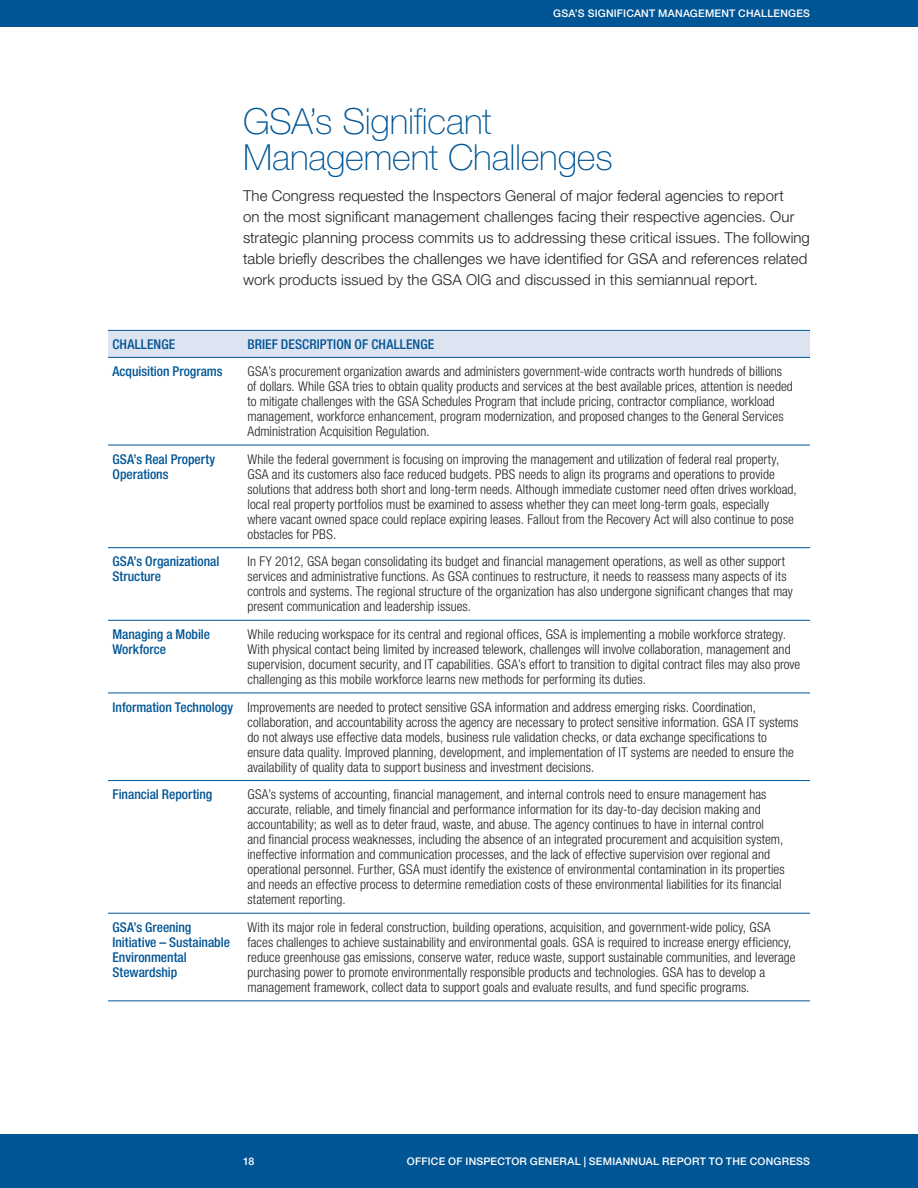
<style>
.page{position:relative;width:918px;height:1188px;background:#fff}
.page>*{position:absolute;margin:0;border:0;box-sizing:border-box;transform-origin:0 0}
._2_subhead{font:100 36px/36px "Helvetica Neue LT Std";letter-spacing:-.005em;color:#005595}
._3_text{font:300 15px/21px "Helvetica Neue LT Std";letter-spacing:.005em;color:#231f20}
._8_table_text{font:300 condensed 13.5px/15px "Helvetica Neue LT Std";letter-spacing:.005em;color:#231f20}
._9_table_heads{font:500 condensed 13.5px/15px "Helvetica Neue LT Std";color:#005595}
.t1{font:500 10.5px "Helvetica Neue LT Std";letter-spacing:.02em;color:#fff}
</style>
<div class="page">
<div style="left:108px;top:331px;width:702px;height:26px;background:#dde3f0"></div>
<hr style="left:108px;top:445px;width:135px;height:1px;background:#005595">
<hr style="left:243px;top:445px;width:567px;height:1px;background:#005595">
<hr style="left:108px;top:547px;width:135px;height:1px;background:#005595">
<hr style="left:243px;top:547px;width:567px;height:1px;background:#005595">
<hr style="left:108px;top:620px;width:135px;height:1px;background:#005595">
<hr style="left:243px;top:620px;width:567px;height:1px;background:#005595">
<hr style="left:108px;top:693px;width:135px;height:1px;background:#005595">
<hr style="left:243px;top:693px;width:567px;height:1px;background:#005595">
<hr style="left:108px;top:780px;width:135px;height:1px;background:#005595">
<hr style="left:243px;top:780px;width:567px;height:1px;background:#005595">
<hr style="left:108px;top:913px;width:135px;height:1px;background:#005595">
<hr style="left:243px;top:913px;width:567px;height:1px;background:#005595">
<hr style="left:108px;top:1001px;width:135px;height:1px;background:#005595">
<hr style="left:243px;top:1001px;width:567px;height:1px;background:#005595">
<hr style="left:108px;top:330px;width:135px;height:1px;background:#005595">
<hr style="left:243px;top:330px;width:567px;height:1px;background:#005595">
<hr style="left:108px;top:357px;width:135px;height:1px;background:#005595">
<hr style="left:243px;top:357px;width:567px;height:1px;background:#005595">
<div style="left:0;top:0;width:918px;height:27px;background:#005595"></div>
<div style="left:0;top:1134px;width:918px;height:54px;background:#005595"></div>
<p class="t1" style="left:553px;top:7px;width:154px">GSA’S SIGNIFICANT MANAGEME</p>
<p class="t1" style="left:721px;top:7px;width:47px">NT CHALLE</p>
<p class="t1" style="left:780px;top:7px;width:31px">NGES</p>
<p class="_2_subhead" style="left:243px;top:103px;width:371px">GSA’s Significant<br>Management Challenges</p>
<p class="_3_text" style="left:243px;top:185px;width:568px">The Congress requested the Inspectors General of major federal agencies to report<br>on the most significant management challenges facing their respective agencies. Our strategic planning process commits us to addressing these critical issues. The following table briefly describes the challenges we have identified for GSA and references related work products issued by the GSA OIG and discussed in this semiannual report.</p>
<p class="_9_table_heads" style="left:112px;top:336px;width:64px">CHALLENGE</p>
<p class="_9_table_heads" style="left:248px;top:336px;width:188px">BRIEF DESCRIPTION OF CHALLENGE</p>
<p class="_9_table_heads" style="left:112px;top:364px;width:112px">Acquisition Programs</p>
<p class="_8_table_text" style="left:248px;top:364px;width:547px">GSA’s procurement organization awards and administers government-wide contracts worth hundreds of billions of dollars. While GSA tries to obtain quality products and services at the best available prices, attention is needed to mitigate challenges with the GSA Schedules Program that include pricing, contractor compliance, workload management, workforce enhancement, program modernization, and proposed changes to the General Services Administration Acquisition Regulation.</p>
<p class="_9_table_heads" style="left:112px;top:451px;width:104px">GSA’s Real Property<br>Operations</p>
<p class="_8_table_text" style="left:248px;top:451px;width:551px">While the federal government is focusing on improving the management and utilization of federal real property, GSA and its customers also face reduced budgets. PBS needs to align its programs and operations to provide solutions that address both short and long-term needs. Although immediate customer need often drives workload, local real property portfolios must be examined to assess whether they can meet long-term goals, especially where vacant owned space could replace expiring leases. Fallout from the Recovery Act will also continue to pose obstacles for PBS.</p>
<p class="_9_table_heads" style="left:112px;top:554px;width:109px">GSA’s Organizational<br>Structure</p>
<p class="_8_table_text" style="left:248px;top:554px;width:547px">In FY 2012, GSA began consolidating its budget and financial management operations, as well as other support services and administrative functions. As GSA continues to restructure, it needs to reassess many aspects of its controls and systems. The regional structure of the organization has also undergone significant changes that may present communication and leadership issues.</p>
<p class="_9_table_heads" style="left:112px;top:626px;width:99px">Managing a Mobile<br>Workforce</p>
<p class="_8_table_text" style="left:248px;top:627px;width:554px">While reducing workspace for its central and regional offices, GSA is implementing a mobile workforce strategy.<br>With physical contact being limited by increased telework, challenges will involve collaboration, management and supervision, document security, and IT capabilities. GSA’s effort to transition to digital contract files may also prove challenging as this mobile workforce learns new methods for performing its duties.</p>
<p class="_9_table_heads" style="left:112px;top:699px;width:122px">Information Technology</p>
<p class="_8_table_text" style="left:248px;top:699px;width:552px">Improvements are needed to protect sensitive GSA information and address emerging risks. Coordination, collaboration, and accountability across the agency are necessary to protect sensitive information. GSA IT systems do not always use effective data models, business rule validation checks, or data exchange specifications to ensure data quality. Improved planning, development, and implementation of IT systems are needed to ensure the availability of quality data to support business and investment decisions.</p>
<p class="_9_table_heads" style="left:112px;top:787px;width:101px">Financial Reporting</p>
<p class="_8_table_text" style="left:248px;top:787px;width:539px">GSA’s systems of accounting, financial management, and internal controls need to ensure management has accurate, reliable, and timely financial and performance information for its day-to-day decision making and accountability; as well as to deter fraud, waste, and abuse. The agency continues to have in internal control and financial process weaknesses, including the absence of an integrated procurement and acquisition system, ineffective information and communication processes, and the lack of effective supervision over regional and operational personnel. Further, GSA must identify the existence of environmental contamination in its properties and needs an effective process to determine remediation costs of these environmental liabilities for its financial statement reporting.</p>
<p class="_9_table_heads" style="left:112px;top:919px;width:119px">GSA’s Greening<br>Initiative – Sustainable<br>Environmental<br>Stewardship</p>
<p class="_8_table_text" style="left:248px;top:919px;width:550px">With its major role in federal construction, building operations, acquisition, and government-wide policy, GSA faces challenges to achieve sustainability and environmental goals. GSA is required to increase energy efficiency, reduce greenhouse gas emissions, conserve water, reduce waste, support sustainable communities, and leverage purchasing power to promote environmentally responsible products and technologies. GSA has to develop a management framework, collect data to support goals and evaluate results, and fund specific programs.</p>
<p class="t1" style="left:243px;top:1155px;width:13px">18</p>
<p class="t1" style="left:407px;top:1155px;width:196px">OFFICE OF INSPECTOR GENERAL | SEMI</p>
<p class="t1" style="left:616px;top:1155px;width:55px">ANNUAL REP</p>
<p class="t1" style="left:684px;top:1155px;width:128px">ORT TO THE CONGRESS</p>
</div>
